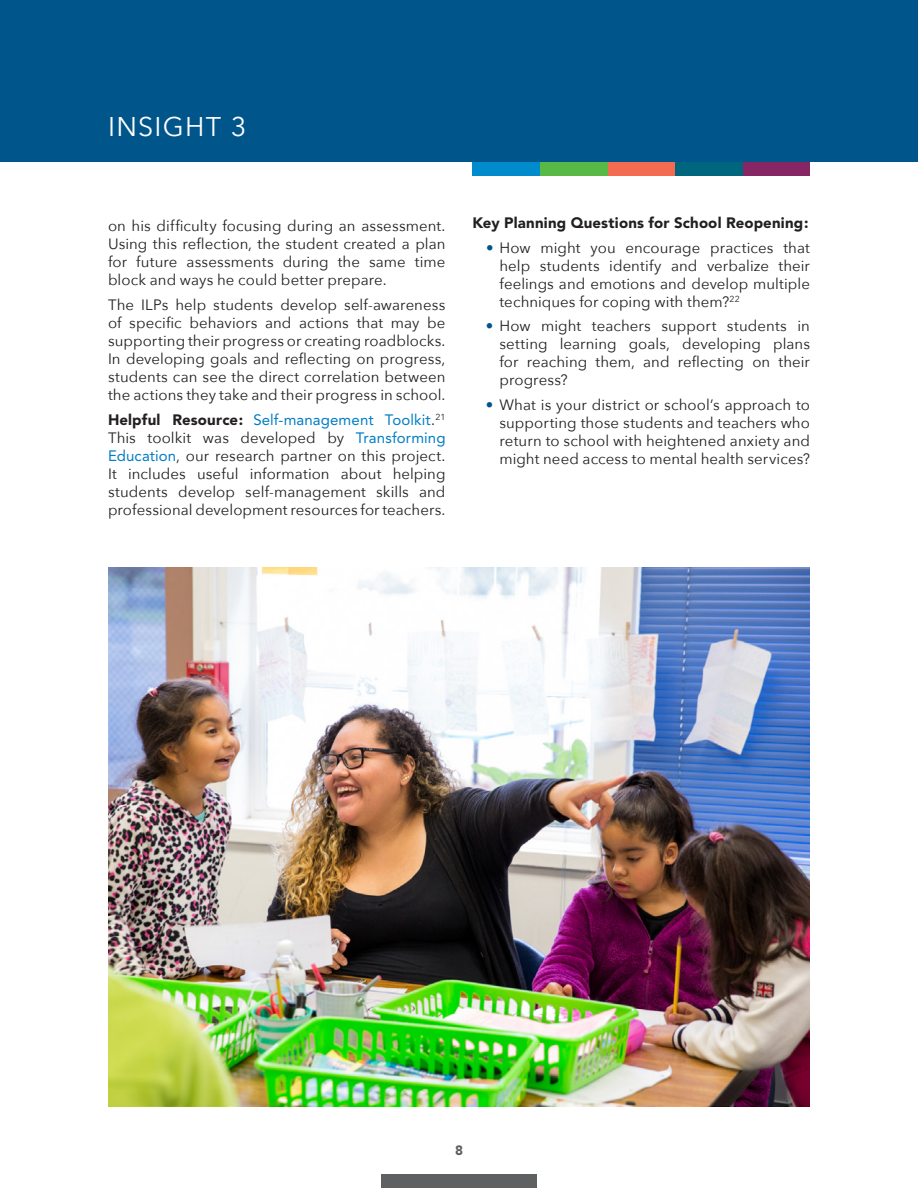
<style>
.page{position:relative;width:918px;height:1188px;background:#fff}
.page>*{position:absolute;margin:0;border:0;box-sizing:border-box;transform-origin:0 0}
.t1{font:27px "Avenir Next";letter-spacing:.045em;color:#fff}
.t2{font:15px/18px "Avenir Next";letter-spacing:.005em;color:#231f20;text-align:justify}
.t3{font:15px "Avenir";letter-spacing:.01em;color:#007dc5}
.t4{font:900 15px "Avenir";letter-spacing:.015em;color:#231f20}
.t5{font:900 13.5px "Avenir";color:#5f6062}
.s1{font-weight:900;color:#231f20}
.s2{font-family:"Avenir Next";color:#231f20}
.s3{font-family:"Avenir";color:#007dc5}
.s4{color:#00558b}
</style>
<div class="page">
<div style="left:381px;top:1174px;width:156px;height:14px;background:#5f6062"></div>
<div style="left:742px;top:151px;width:68px;height:25px;background:#862665"></div>
<div style="left:675px;top:151px;width:67px;height:25px;background:#00667d"></div>
<div style="left:608px;top:151px;width:67px;height:25px;background:#f36c52"></div>
<div style="left:540px;top:151px;width:68px;height:25px;background:#58b947"></div>
<div style="left:472px;top:151px;width:68px;height:25px;background:#008ccc"></div>
<div style="left:0;top:0;width:918px;height:162px;background:#00558b"></div>
<img style="left:108px;top:567px;width:701px;height:540px">
<h1 class="t1" style="left:108px;top:104px;width:140px">INSIGHT 3</h1>
<p class="t2" style="left:108px;top:216px;width:339px">on his difficulty focusing during an assessment.<br>Using this reflection, the student created a plan for future assessments during the same time block and ways he could better prepare.</p>
<p class="t2" style="left:108px;top:295px;width:339px">The ILPs help students develop self-awareness of specific behaviors and actions that may be supporting their progress or creating roadblocks.<br>In developing goals and reflecting on progress, students can see the direct correlation between the actions they take and their progress in school.</p>
<p class="t3" style="left:108px;top:411px;width:339px"><span class="s1">Helpful Resource:</span> Self-management Toolkit<span class="s2">.</span><sup>21</sup></p>
<p class="t2" style="left:108px;top:428px;width:339px">This toolkit was developed by <span class="s3">Transforming Education</span>, our research partner on this project.<br>It includes useful information about helping students develop self-management skills and professional development resources for teachers.</p>
<p class="t4" style="left:472px;top:214px;width:337px">Key Planning Questions for School Reopening:</p>
<p class="t2" style="left:500px;top:238px;width:312px;text-indent:-14px"><span class="s4">•</span> How might you encourage practices that help students identify and verbalize their feelings and emotions and develop multiple techniques for coping with them?<sup>22</sup></p>
<p class="t2" style="left:499px;top:317px;width:312px;text-indent:-14px"><span class="s4">•</span> How might teachers support students in setting learning goals, developing plans for reaching them, and reflecting on their progress?</p>
<p class="t2" style="left:499px;top:395px;width:312px;text-indent:-14px"><span class="s4">•</span> What is your district or school’s approach to supporting those students and teachers who return to school with heightened anxiety and might need access to mental health services?</p>
<p class="t5" style="left:455px;top:1142px;width:9px">8</p>
</div>
